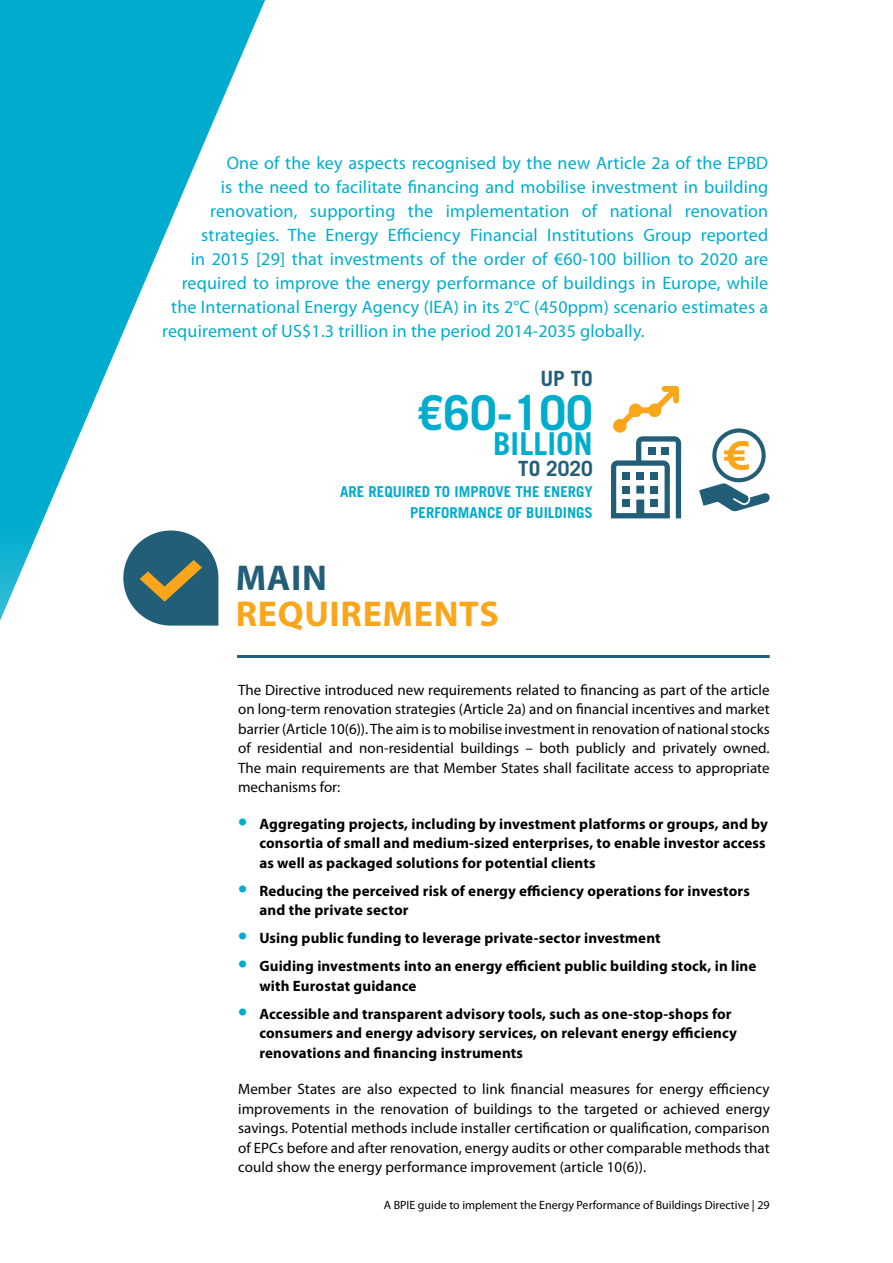
<style>
.page{position:relative;width:893px;height:1263px;background:#fff}
.page>*{position:absolute;margin:0;border:0;box-sizing:border-box;transform-origin:0 0}
.t1{font:700 48px "Trade Gothic LT Std";color:#00accd}
.t2{font:700 36px "Myriad Pro";letter-spacing:.02em;color:#faa61a}
.t3{font:700 36px "Myriad Pro";color:#235e79}
.t4{font:700 31.5px "Trade Gothic LT Std";color:#00accd}
.t5{font:700 21px "Trade Gothic LT Std";color:#235e79}
.t6{font:18px "Myriad Pro";letter-spacing:.01em;color:#00accd}
.t7{font:15px/19.5px "Myriad Pro";color:#000;text-align:justify}
.t8{font:700 15px/19.5px "Myriad Pro";letter-spacing:.01em;color:#000}
.t9{font:700 15px/21px "Trade Gothic LT Std";color:#00accd;text-align:right}
.t10{font:12px "Myriad Pro";color:#000}
.s1{font-size:27px;color:#00accd}
</style>
<div class="page">
<hr style="left:237px;top:655px;width:533px;height:3px;background:#235e79">
<svg style="left:0;top:0;width:265px;height:621px;fill:#00accd"></svg>
<img style="left:0;top:502px;width:110px;height:119px">
<svg style="left:123px;top:530px;width:95px;height:96px"></svg>
<svg style="left:611px;top:386px;width:70px;height:132px"></svg>
<svg style="left:699px;top:428px;width:71px;height:83px"></svg>
<p class="t6" style="left:227px;top:152px;width:543px">One of the key aspects recognised by the new Article 2a of the EPBD</p>
<p class="t6" style="left:221px;top:176px;width:549px">is the need to facilitate financing and mobilise investment in building</p>
<p class="t6" style="left:210px;top:200px;width:560px">renovation, supporting the implementation of national renovation</p>
<p class="t6" style="left:201px;top:224px;width:568px">strategies. The Energy Efficiency Financial Institutions Group reported</p>
<p class="t6" style="left:191px;top:248px;width:579px">in 2015 [29] that investments of the order of €60-100 billion to 2020 are</p>
<p class="t6" style="left:182px;top:272px;width:588px">required to improve the energy performance of buildings in Europe, while</p>
<p class="t6" style="left:171px;top:296px;width:599px">the International Energy Agency (IEA) in its 2°C (450ppm) scenario estimates a</p>
<p class="t6" style="left:162px;top:320px;width:484px">requirement of US$1.3 trillion in the period 2014-2035 globally.</p>
<h3 class="t5" style="left:540px;top:366px;width:54px">UP TO</h3>
<h1 class="t1" style="left:417px;top:383px;width:178px">€60-100</h1>
<h3 class="t4" style="left:493px;top:425px;width:101px">BILLION</h3>
<h3 class="t5" style="left:518px;top:456px;width:76px">TO 2020</h3>
<p class="t9" style="left:340px;top:481px;width:254px">ARE REQUIRED TO IMPROVE THE ENERGY<br>PERFORMANCE OF BUILDINGS</p>
<h2 class="t3" style="left:236px;top:554px;width:93px">MAIN</h2>
<h2 class="t2" style="left:236px;top:590px;width:265px">REQUIREMENTS</h2>
<p class="t7" style="left:238px;top:679px;width:533px">The Directive introduced new requirements related to financing as part of the article on long-term renovation strategies (Article 2a) and on financial incentives and market barrier (Article 10(6)). The aim is to mobilise investment in renovation of national stocks of residential and non-residential buildings – both publicly and privately owned.<br>The main requirements are that Member States shall facilitate access to appropriate mechanisms for:</p>
<p class="t8" style="left:259px;top:813px;width:510px;text-indent:-21px"><span class="s1">•</span> Aggregating projects, including by investment platforms or groups, and by consortia of small and medium-sized enterprises, to enable investor access as well as packaged solutions for potential clients</p>
<p class="t8" style="left:259px;top:880px;width:492px;text-indent:-21px"><span class="s1">•</span> Reducing the perceived risk of energy efficiency operations for investors and the private sector</p>
<p class="t8" style="left:238px;top:928px;width:424px"><span class="s1">•</span> Using public funding to leverage private-sector investment</p>
<p class="t8" style="left:259px;top:956px;width:499px;text-indent:-21px"><span class="s1">•</span> Guiding investments into an energy efficient public building stock, in line with Eurostat guidance</p>
<p class="t8" style="left:259px;top:1003px;width:479px;text-indent:-21px"><span class="s1">•</span> Accessible and transparent advisory tools, such as one-stop-shops for consumers and energy advisory services, on relevant energy efficiency renovations and financing instruments</p>
<p class="t7" style="left:238px;top:1079px;width:533px">Member States are also expected to link financial measures for energy efficiency improvements in the renovation of buildings to the targeted or achieved energy savings. Potential methods include installer certification or qualification, comparison of EPCs before and after renovation, energy audits or other comparable methods that could show the energy performance improvement (article 10(6)).</p>
<p class="t10" style="left:384px;top:1197px;width:387px">A BPIE guide to implement the Energy Performance of Buildings Directive | 29</p>
</div>
